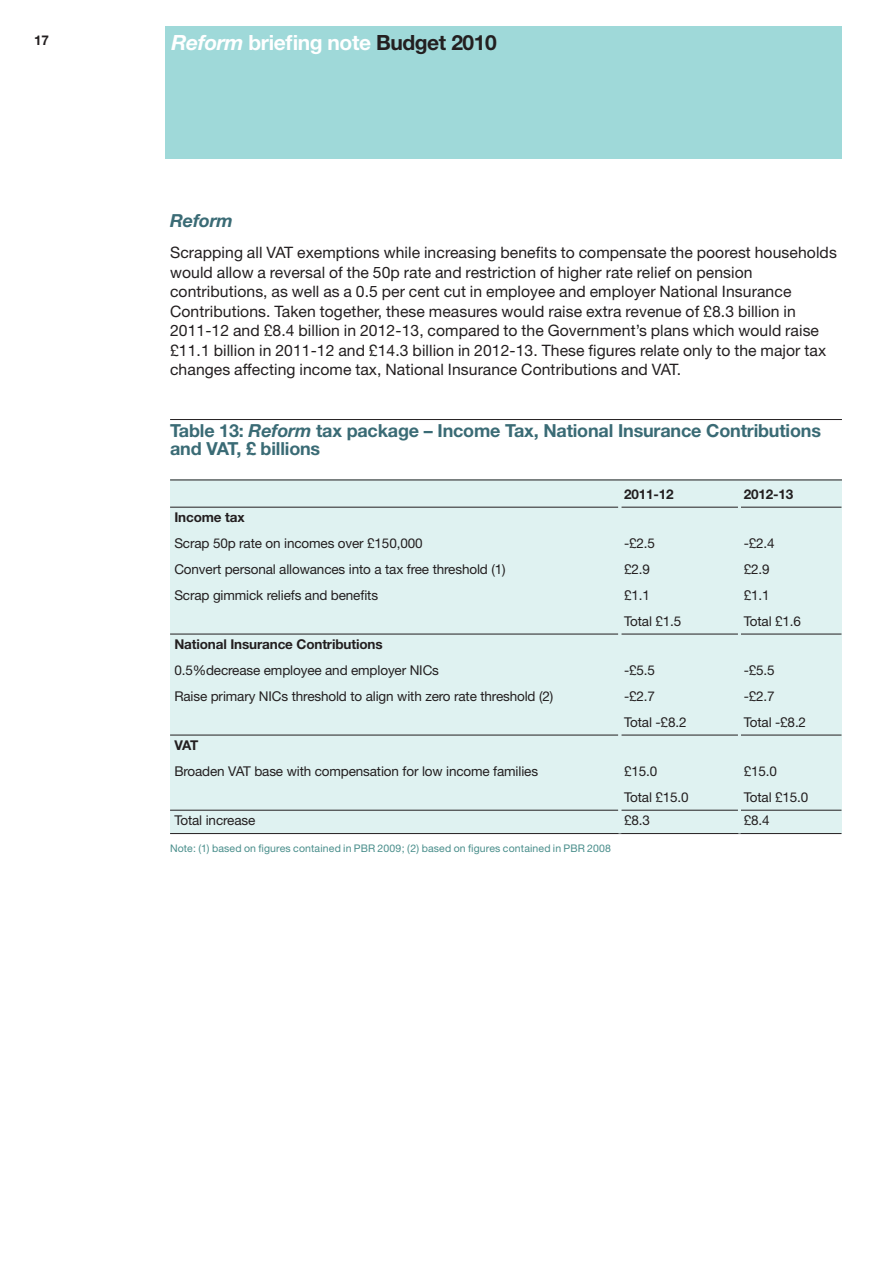
<style>
.page{position:relative;width:893px;height:1263px;background:#fff}
.page>*{position:absolute;margin:0;border:0;box-sizing:border-box;transform-origin:0 0}
.t1{font:700 21px "Helvetica Neue";letter-spacing:-.02em;color:#fff}
.t2{font:700 18px/18px "Helvetica Neue";letter-spacing:-.01em;color:#3a6b75}
.t3{font:italic 700 18px "Helvetica Neue";letter-spacing:-.01em;color:#3a6b75}
.t4{font:15.75px/19.5px "Helvetica Neue";letter-spacing:.005em;color:#231f20}
.t5{font:13.5px/26px "Helvetica Neue";letter-spacing:-.01em;color:#231f20}
.t6{font:700 13.5px "Helvetica Neue";letter-spacing:-.01em;color:#231f20}
.t7{font:10.5px "Helvetica Neue";letter-spacing:.015em;color:#498e8b}
.s1{font-style:italic}
.s2{color:#231f20}
</style>
<div class="page">
<div style="left:166px;top:27px;width:676px;height:132px;background:#9fd9d9"></div>
<div style="left:170px;top:479px;width:672px;height:354px;background:#dff2f1"></div>
<hr style="left:170px;top:419px;width:672px;height:1px;background:#231f20">
<hr style="left:170px;top:480px;width:672px;height:1px;background:#231f20">
<hr style="left:170px;top:507px;width:448px;height:1px;background:#231f20">
<hr style="left:621px;top:507px;width:117px;height:1px;background:#231f20">
<hr style="left:741px;top:507px;width:100px;height:1px;background:#231f20">
<hr style="left:170px;top:634px;width:448px;height:1px;background:#231f20">
<hr style="left:621px;top:634px;width:117px;height:1px;background:#231f20">
<hr style="left:741px;top:634px;width:100px;height:1px;background:#231f20">
<hr style="left:170px;top:735px;width:448px;height:1px;background:#231f20">
<hr style="left:621px;top:735px;width:117px;height:1px;background:#231f20">
<hr style="left:741px;top:735px;width:100px;height:1px;background:#231f20">
<hr style="left:170px;top:810px;width:448px;height:1px;background:#231f20">
<hr style="left:621px;top:810px;width:117px;height:1px;background:#231f20">
<hr style="left:741px;top:810px;width:100px;height:1px;background:#231f20">
<hr style="left:170px;top:833px;width:450px;height:1px;background:#231f20">
<hr style="left:620px;top:833px;width:119px;height:1px;background:#231f20">
<hr style="left:739px;top:833px;width:102px;height:1px;background:#231f20">
<p class="t6" style="left:34px;top:31px;width:17px">17</p>
<h1 class="t1" style="left:171px;top:30px;width:327px"><span class="s1">Reform</span> briefing note <span class="s2">Budget 2010</span></h1>
<p class="t3" style="left:170px;top:209px;width:64px">Reform</p>
<p class="t4" style="left:170px;top:243px;width:668px">Scrapping all VAT exemptions while increasing benefits to compensate the poorest households would allow a reversal of the 50p rate and restriction of higher rate relief on pension contributions, as well as a 0.5 per cent cut in employee and employer National Insurance Contributions. Taken together, these measures would raise extra revenue of £8.3 billion in 2011-12 and £8.4 billion in 2012-13, compared to the Government’s plans which would raise £11.1 billion in 2011-12 and £14.3 billion in 2012-13. These figures relate only to the major tax changes affecting income tax, National Insurance Contributions and VAT.</p>
<p class="t2" style="left:170px;top:421px;width:652px">Table 13: <span class="s1">Reform</span> tax package – Income Tax, National Insurance Contributions and VAT, £ billions</p>
<p class="t6" style="left:624px;top:485px;width:51px">2011-12</p>
<p class="t6" style="left:744px;top:485px;width:51px">2012-13</p>
<p class="t6" style="left:174px;top:509px;width:72px">Income tax</p>
<p class="t5" style="left:174px;top:530px;width:333px">Scrap 50p rate on incomes over £150,000<br>Convert personal allowances into a tax free threshold (1)<br>Scrap gimmick reliefs and benefits</p>
<p class="t5" style="left:624px;top:530px;width:59px">-£2.5 £2.9<br>£1.1<br>Total £1.5</p>
<p class="t5" style="left:744px;top:530px;width:59px">-£2.4 £2.9<br>£1.1<br>Total £1.6</p>
<p class="t6" style="left:174px;top:636px;width:210px">National Insurance Contributions</p>
<p class="t5" style="left:174px;top:657px;width:380px">0.5%decrease employee and employer NICs<br>Raise primary NICs threshold to align with zero rate threshold (2)</p>
<p class="t5" style="left:624px;top:657px;width:64px">-£5.5 -£2.7<br>Total -£8.2</p>
<p class="t5" style="left:744px;top:657px;width:64px">-£5.5 -£2.7<br>Total -£8.2</p>
<p class="t6" style="left:174px;top:737px;width:26px">VAT</p>
<p class="t5" style="left:174px;top:758px;width:365px">Broaden VAT base with compensation for low income families</p>
<p class="t5" style="left:624px;top:758px;width:66px">£15.0<br>Total £15.0</p>
<p class="t5" style="left:744px;top:758px;width:66px">£15.0<br>Total £15.0</p>
<p class="t5" style="left:174px;top:807px;width:82px">Total increase</p>
<p class="t5" style="left:624px;top:807px;width:27px">£8.3</p>
<p class="t5" style="left:744px;top:807px;width:27px">£8.4</p>
<p class="t7" style="left:170px;top:842px;width:443px">Note: (1) based on figures contained in PBR 2009; (2) based on figures contained in PBR 2008</p>
</div>
